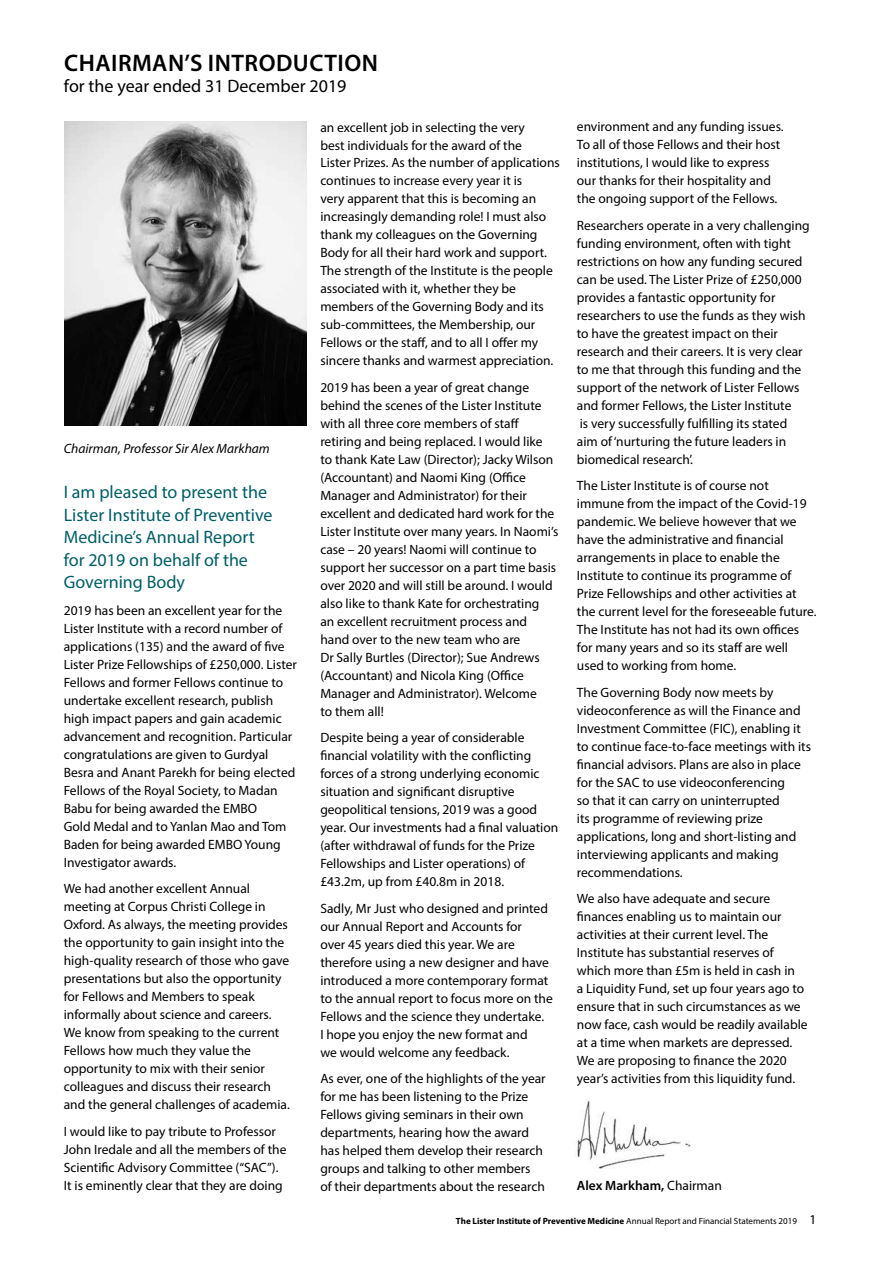
<style>
.page{position:relative;width:893px;height:1263px;background:#fff}
.page>*{position:absolute;margin:0;border:0;box-sizing:border-box;transform-origin:0 0}
.t1{font:600 24px "Myriad Pro";letter-spacing:.02em;color:#000}
.t2{font:18px/22.5px "Myriad Pro";color:#005e66}
.t3{font:18px "Myriad Pro";color:#000}
.t4{font:13.5px/18px "Myriad Pro";color:#000}
.t5{font:italic 13.5px "Myriad Pro";color:#000}
.t6{font:600 13.5px "Myriad Pro";color:#000}
.t7{font:700 9px "Myriad Pro";color:#000}
.s1{font-weight:400}
.s2{font-weight:400;font-size:13.5px}
</style>
<div class="page">
<img style="left:577px;top:1100px;width:114px;height:68px">
<img style="left:64px;top:122px;width:242px;height:303px">
<h1 class="t1" style="left:64px;top:48px;width:315px">CHAIRMAN’S INTRODUCTION</h1>
<h2 class="t3" style="left:64px;top:75px;width:284px">for the year ended 31 December 2019</h2>
<p class="t5" style="left:64px;top:440px;width:208px">Chairman, Professor Sir Alex Markham</p>
<h2 class="t2" style="left:64px;top:481px;width:210px">I am pleased to present the<br>Lister Institute of Preventive<br>Medicine’s Annual Report for 2019 on behalf of the<br>Governing Body</h2>
<p class="t4" style="left:64px;top:601px;width:235px">2019 has been an excellent year for the Lister Institute with a record number of applications (135) and the award of five Lister Prize Fellowships of £250,000. Lister Fellows and former Fellows continue to undertake excellent research, publish high impact papers and gain academic advancement and recognition. Particular congratulations are given to Gurdyal Besra and Anant Parekh for being elected Fellows of the Royal Society, to Madan Babu for being awarded the EMBO<br>Gold Medal and to Yanlan Mao and Tom Baden for being awarded EMBO Young Investigator awards.</p>
<p class="t4" style="left:64px;top:880px;width:228px">We had another excellent Annual meeting at Corpus Christi College in Oxford. As always, the meeting provides the opportunity to gain insight into the high-quality research of those who gave presentations but also the opportunity for Fellows and Members to speak informally about science and careers.<br>We know from speaking to the current Fellows how much they value the opportunity to mix with their senior colleagues and discuss their research and the general challenges of academia.</p>
<p class="t4" style="left:64px;top:1122px;width:224px">I would like to pay tribute to Professor John Iredale and all the members of the Scientific Advisory Committee (“SAC”).<br>It is eminently clear that they are doing</p>
<p class="t4" style="left:320px;top:118px;width:241px">an excellent job in selecting the very<br>best individuals for the award of the<br>Lister Prizes. As the number of applications continues to increase every year it is<br>very apparent that this is becoming an increasingly demanding role! I must also thank my colleagues on the Governing Body for all their hard work and support.<br>The strength of the Institute is the people associated with it, whether they be members of the Governing Body and its sub-committees, the Membership, our Fellows or the staff, and to all I offer my sincere thanks and warmest appreciation.</p>
<p class="t4" style="left:320px;top:378px;width:240px">2019 has been a year of great change behind the scenes of the Lister Institute with all three core members of staff retiring and being replaced. I would like<br>to thank Kate Law (Director); Jacky Wilson (Accountant) and Naomi King (Office Manager and Administrator) for their excellent and dedicated hard work for the Lister Institute over many years. In Naomi’s case – 20 years! Naomi will continue to support her successor on a part time basis over 2020 and will still be around. I would also like to thank Kate for orchestrating<br>an excellent recruitment process and hand over to the new team who are<br>Dr Sally Burtles (Director); Sue Andrews (Accountant) and Nicola King (Office Manager and Administrator). Welcome<br>to them all!</p>
<p class="t4" style="left:320px;top:729px;width:239px">Despite being a year of considerable financial volatility with the conflicting forces of a strong underlying economic situation and significant disruptive geopolitical tensions, 2019 was a good year. Our investments had a final valuation (after withdrawal of funds for the Prize Fellowships and Lister operations) of £43.2m, up from £40.8m in 2018.</p>
<p class="t4" style="left:320px;top:899px;width:234px">Sadly, Mr Just who designed and printed our Annual Report and Accounts for<br>over 45 years died this year. We are therefore using a new designer and have introduced a more contemporary format to the annual report to focus more on the Fellows and the science they undertake.<br>I hope you enjoy the new format and<br>we would welcome any feedback.</p>
<p class="t4" style="left:320px;top:1070px;width:227px">As ever, one of the highlights of the year for me has been listening to the Prize Fellows giving seminars in their own departments, hearing how the award has helped them develop their research groups and talking to other members<br>of their departments about the research</p>
<p class="t4" style="left:577px;top:117px;width:208px">environment and any funding issues.<br>To all of those Fellows and their host institutions, I would like to express our thanks for their hospitality and the ongoing support of the Fellows.</p>
<p class="t4" style="left:577px;top:216px;width:234px">Researchers operate in a very challenging funding environment, often with tight restrictions on how any funding secured can be used. The Lister Prize of £250,000 provides a fantastic opportunity for researchers to use the funds as they wish to have the greatest impact on their research and their careers. It is very clear to me that through this funding and the support of the network of Lister Fellows and former Fellows, the Lister Institute<br>is very successfully fulfilling its stated<br>aim of ‘nurturing the future leaders in biomedical research’.</p>
<p class="t4" style="left:577px;top:476px;width:241px">The Lister Institute is of course not immune from the impact of the Covid-19 pandemic. We believe however that we have the administrative and financial arrangements in place to enable the Institute to continue its programme of Prize Fellowships and other activities at the current level for the foreseeable future.<br>The Institute has not had its own offices for many years and so its staff are well used to working from home.</p>
<p class="t4" style="left:577px;top:683px;width:236px">The Governing Body now meets by videoconference as will the Finance and Investment Committee (FIC), enabling it to continue face-to-face meetings with its financial advisors. Plans are also in place for the SAC to use videoconferencing<br>so that it can carry on uninterrupted<br>its programme of reviewing prize applications, long and short-listing and interviewing applicants and making recommendations.</p>
<p class="t4" style="left:577px;top:889px;width:232px">We also have adequate and secure finances enabling us to maintain our activities at their current level. The Institute has substantial reserves of which more than £5m is held in cash in<br>a Liquidity Fund, set up four years ago to ensure that in such circumstances as we now face, cash would be readily available at a time when markets are depressed.<br>We are proposing to finance the 2020 year’s activities from this liquidity fund.</p>
<p class="t6" style="left:577px;top:1177px;width:146px">Alex Markham, <span class="s1">Chairman</span></p>
<p class="t7" style="left:456px;top:1215px;width:362px">The Lister Institute of Preventive Medicine <span class="s1">Annual Report and Financial Statements 2019</span> <span class="s2">1</span></p>
</div>
